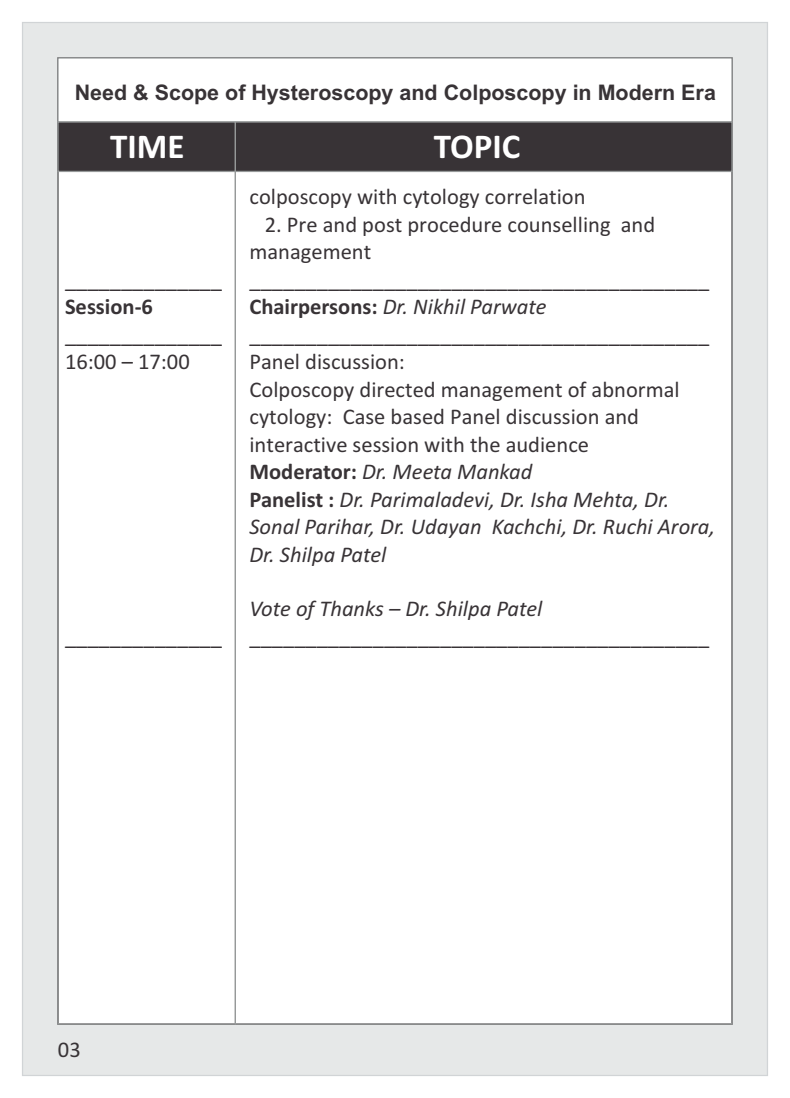
<style>
.page{position:relative;width:790px;height:1098px;background:#fff}
.page>*{position:absolute;margin:0;border:0;box-sizing:border-box;transform-origin:0 0}
.t1{font:700 35px "Calibri";color:#fff}
.t2{font:22.5px/27.5px "Calibri";color:#383336}
.t3{font:italic 22.5px "Calibri";color:#383336}
.t4{font:700 22.5px "Calibri";color:#383336}
.t5{font:700 21.5px "Arial";color:#383336}
.s1{font-weight:700}
.s2{font-style:italic}
</style>
<div class="page">
<div style="left:22px;top:22px;width:745px;height:1053px;background:#e6e8e8"></div>
<div style="left:57px;top:173px;width:675px;height:852px;background:#fff"></div>
<div style="left:57px;top:123px;width:675px;height:50px;background:#383336"></div>
<div style="left:57px;top:57px;width:675px;height:66px;background:#fff"></div>
<p class="t5" style="left:75px;top:84px;width:642px">Need &amp; Scope of Hysteroscopy and Colposcopy in Modern Era</p>
<h1 class="t1" style="left:110px;top:131px;width:76px">TIME</h1>
<h1 class="t1" style="left:433px;top:131px;width:88px">TOPIC</h1>
<p class="t2" style="left:65px;top:267px;width:158px">______________</p>
<p class="t4" style="left:65px;top:297px;width:89px">Session-6</p>
<p class="t2" style="left:65px;top:322px;width:158px">______________<br>16:00 – 17:00</p>
<p class="t2" style="left:65px;top:624px;width:158px">______________</p>
<p class="t2" style="left:249px;top:185px;width:337px">colposcopy with cytology correlation</p>
<p class="t2" style="left:249px;top:212px;width:467px;text-indent:15px">2. Pre and post procedure counselling and management _________________________________________ <span class="s1">Chairpersons:</span> <span class="s2">Dr. Nikhil Parwate </span>_________________________________________ Panel discussion:<br>Colposcopy directed management of abnormal cytology: Case based Panel discussion and interactive session with the audience<br><span class="s1">Moderator:</span> <span class="s2">Dr. Meeta Mankad<br></span><span class="s1">Panelist :</span> <span class="s2">Dr. Parimaladevi, Dr. Isha Mehta, Dr.<br>Sonal Parihar, Dr. Udayan Kachchi, Dr. Ruchi Arora, Dr. Shilpa Patel</span></p>
<p class="t3" style="left:249px;top:599px;width:294px">Vote of Thanks – Dr. Shilpa Patel</p>
<p class="t2" style="left:249px;top:624px;width:461px">_________________________________________</p>
<p class="t2" style="left:58px;top:1037px;width:24px">03</p>
</div>
